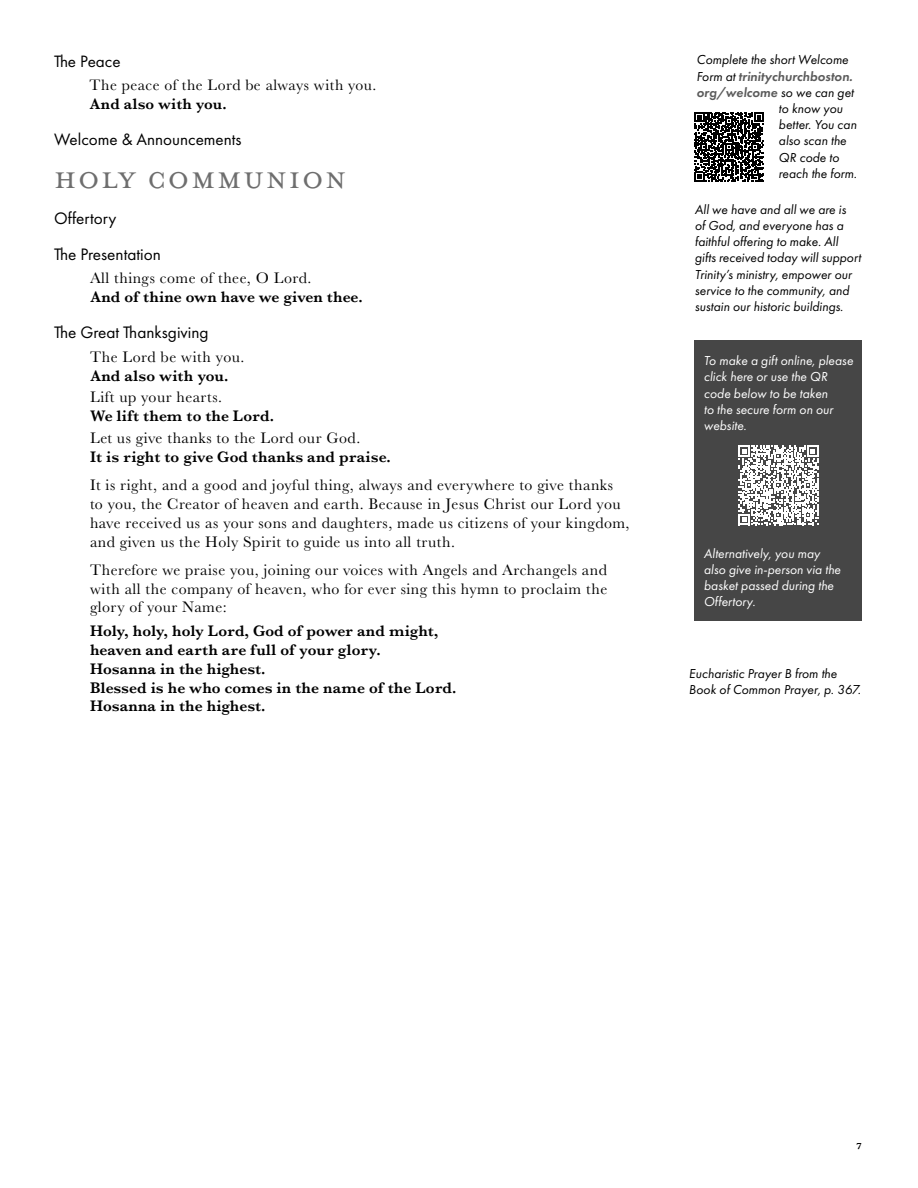
<style>
.page{position:relative;width:918px;height:1188px;background:#fff}
.page>*{position:absolute;margin:0;border:0;box-sizing:border-box;transform-origin:0 0}
.t1{font:36px "Mrs Eaves Petite Caps OT";letter-spacing:.05em;color:#6e6e6e}
.t2{font:18px "Mrs Eaves All Petite Caps OT";color:#000}
.t3{font:17.25px/36px "Futura PT";color:#000}
.t4{font:17.1px "Futura PT";color:#000}
.t5{font:15.75px/18.9px "Baskerville No 2";letter-spacing:.03em;color:#000}
.t6{font:15.75px/18.9px "Baskerville No 2 Sem Bol";color:#000}
.t7{font:15.6px "Baskerville No 2";letter-spacing:.03em;color:#000}
.t8{font:15.6px "Baskerville No 2 Sem Bol";color:#000}
.t9{font:italic 13.5px/16.2px "Futura PT";color:#000}
.t10{font:italic 13.5px/16.2px "Futura PT";color:#fff}
.t11{font:italic 600 13.5px "Futura PT";color:#5b5b5b}
.s1{font-weight:400;color:#000}
</style>
<div class="page">
<svg style="left:694px;top:112px;width:70px;height:70px"></svg>
<div style="left:695px;top:341px;width:167px;height:280px;background:#464646"></div>
<svg style="left:739px;top:446px;width:79px;height:79px"></svg>
<p class="t4" style="left:54px;top:51px;width:68px">The Peace</p>
<p class="t7" style="left:90px;top:76px;width:288px">The peace of the Lord be always with you.</p>
<p class="t8" style="left:90px;top:95px;width:139px">And also with you.</p>
<p class="t4" style="left:54px;top:129px;width:189px">Welcome &amp; Announcements</p>
<h1 class="t1" style="left:54px;top:158px;width:294px">HOLY COMMUNION</h1>
<p class="t3" style="left:54px;top:200px;width:108px">Offertory<br>The Presentation</p>
<p class="t5" style="left:90px;top:269px;width:223px">All things come of thee, O Lord.</p>
<p class="t6" style="left:90px;top:288px;width:274px">And of thine own have we given thee.</p>
<p class="t3" style="left:54px;top:314px;width:156px">The Great Thanksgiving</p>
<p class="t5" style="left:90px;top:348px;width:156px">The Lord be with you.</p>
<p class="t6" style="left:90px;top:367px;width:140px">And also with you.</p>
<p class="t5" style="left:90px;top:388px;width:134px">Lift up your hearts.</p>
<p class="t6" style="left:90px;top:407px;width:186px">We lift them to the Lord.</p>
<p class="t5" style="left:90px;top:429px;width:272px">Let us give thanks to the Lord our God.</p>
<p class="t6" style="left:90px;top:448px;width:302px">It is right to give God thanks and praise.</p>
<p class="t5" style="left:90px;top:476px;width:541px">It is right, and a good and joyful thing, always and everywhere to give thanks to you, the Creator of heaven and earth. Because in Jesus Christ our Lord you have received us as your sons and daughters, made us citizens of your kingdom, and given us the Holy Spirit to guide us into all truth.</p>
<p class="t5" style="left:90px;top:561px;width:519px;text-align:justify">Therefore we praise you, joining our voices with Angels and Archangels and with all the company of heaven, who for ever sing this hymn to proclaim the glory of your Name:</p>
<p class="t6" style="left:90px;top:622px;width:368px">Holy, holy, holy Lord, God of power and might, heaven and earth are full of your glory.<br>Hosanna in the highest.<br>Blessed is he who comes in the name of the Lord.<br>Hosanna in the highest.</p>
<p class="t9" style="left:697px;top:52px;width:153px">Complete the short Welcome</p>
<p class="t11" style="left:697px;top:67px;width:158px"><span class="s1">Form at</span> trinitychurchboston.</p>
<p class="t11" style="left:697px;top:83px;width:159px">org/welcome <span class="s1">so we can get</span></p>
<p class="t9" style="left:779px;top:100px;width:66px">to know you</p>
<p class="t9" style="left:779px;top:116px;width:80px">better. You can</p>
<p class="t9" style="left:779px;top:133px;width:69px">also scan the</p>
<p class="t9" style="left:779px;top:149px;width:62px">QR code to</p>
<p class="t9" style="left:779px;top:165px;width:80px">reach the form.</p>
<p class="t9" style="left:695px;top:201px;width:168px">All we have and all we are is<br>of God, and everyone has a faithful offering to make. All gifts received today will support<br>Trinity’s ministry, empower our service to the community, and sustain our historic buildings.</p>
<p class="t10" style="left:704px;top:353px;width:151px">To make a gift online, please click here or use the QR code below to be taken<br>to the secure form on our website.</p>
<p class="t10" style="left:704px;top:545px;width:138px">Alternatively, you may also give in-person via the basket passed during the<br>Offertory.</p>
<p class="t9" style="left:689px;top:665px;width:174px">Eucharistic Prayer B from the<br>Book of Common Prayer, p. 367.</p>
<p class="t2" style="left:856px;top:1134px;width:8px">7</p>
</div>
